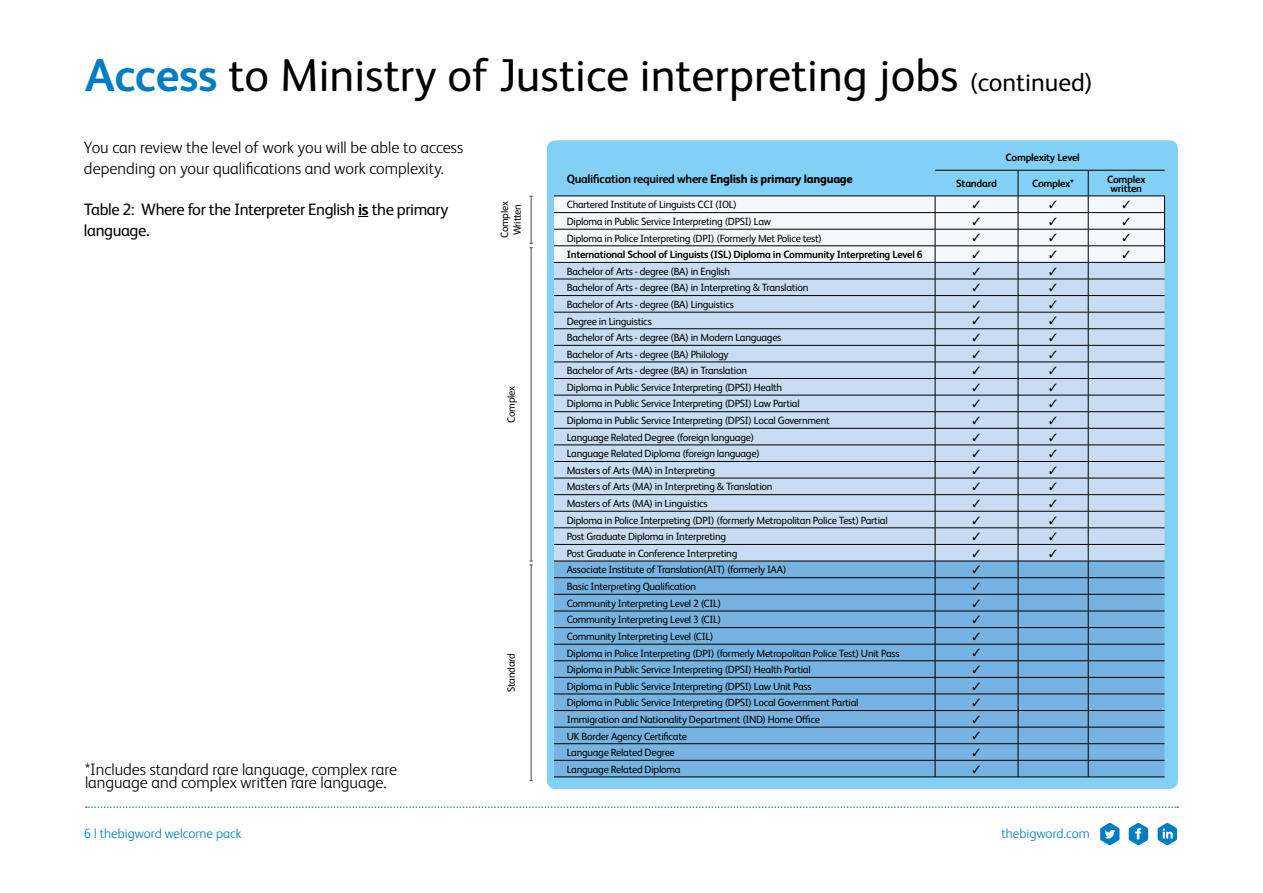
<style>
.page{position:relative;width:1263px;height:893px;background:#fff}
.page>*{position:absolute;margin:0;border:0;box-sizing:border-box;transform-origin:0 0}
.t1{font:46.2px "FS Albert Pro";color:#000}
.t2{font:300 16.5px/21px "FS Albert Pro";color:#000}
.t3{font:16.5px/21px "FS Albert Pro";letter-spacing:-.025em;color:#000}
.t4{font:300 13.5px "FS Albert Pro";color:#007dc2}
.t5{font:700 12px "FS Albert Pro";letter-spacing:-.025em;color:#000}
.t6{font:10.5px/12.6px "FS Albert Pro";letter-spacing:-.025em;color:#000}
.t7{font:700 10.5px/9px "FS Albert Pro";letter-spacing:-.025em;color:#000;text-align:center}
.s1{font-weight:700;color:#007dc2}
.s2{font-size:25.5px}
.s3{font-weight:700}
.s4{font-weight:300;font-size:21px}
.s5{font-weight:800}
</style>
<div class="page">
<svg style="left:86px;top:806px;width:1092px;height:2px"></svg>
<svg style="left:1100px;top:822px;width:19px;height:24px"></svg>
<svg style="left:1129px;top:822px;width:19px;height:24px"></svg>
<svg style="left:1157px;top:822px;width:20px;height:24px"></svg>
<div style="left:547px;top:140px;width:631px;height:649px;background:#83d0f5;border-radius:9px"></div>
<hr style="left:554px;top:777px;width:381px;height:1px;background:#000">
<hr style="left:935px;top:777px;width:83px;height:1px;background:#000">
<hr style="left:1018px;top:777px;width:70px;height:1px;background:#000">
<hr style="left:1088px;top:777px;width:76px;height:1px;background:#000">
<hr style="left:531px;top:196px;width:1px;height:47px;background:#4a4c56">
<hr style="left:531px;top:248px;width:1px;height:313px;background:#4a4c56">
<hr style="left:531px;top:565px;width:1px;height:216px;background:#4a4c56">
<svg style="left:529px;top:561px;width:4px;height:5px"></svg>
<svg style="left:554px;top:170px;width:611px;height:607px;background:#a1c2dd"></svg>
<h1 class="t1" style="left:85px;top:43px;width:1010px"><span class="s1">Access</span> to Ministry of Justice interpreting jobs <span class="s2">(continued)</span></h1>
<h2 class="t2" style="left:84px;top:136px;width:381px">You can review the level of work you will be able to access depending on your qualifications and work complexity.</h2>
<h2 class="t3" style="left:84px;top:197px;width:366px">Table 2: Where for the Interpreter English <span class="s3">is</span> the primary language<span class="s4">.</span></h2>
<p class="t7" style="left:1005px;top:152px;width:76px">Complexity Level</p>
<p class="t5" style="left:567px;top:171px;width:288px">Qualification required where <span class="s5">English is primary language</span></p>
<p class="t7" style="left:956px;top:178px;width:42px">Standard</p>
<p class="t7" style="left:1032px;top:178px;width:44px">Complex*</p>
<p class="t7" style="left:1107px;top:174px;width:40px">Complex written</p>
<p class="t6" style="left:567px;top:198px;width:172px">Chartered Institute of Linguists CCI (IOL)</p>
<p class="t6" style="left:567px;top:214px;width:206px">Diploma in Public Service Interpreting (DPSI) Law</p>
<p class="t6" style="left:567px;top:231px;width:257px">Diploma in Police Interpreting (DPI) (Formerly Met Police test)</p>
<p class="t7" style="left:567px;top:249px;width:358px">International School of Linguists (ISL) Diploma in Community Interpreting Level 6</p>
<p class="t6" style="left:567px;top:264px;width:165px">Bachelor of Arts - degree (BA) in English</p>
<p class="t6" style="left:567px;top:281px;width:243px">Bachelor of Arts - degree (BA) in Interpreting &amp; Translation</p>
<p class="t6" style="left:567px;top:297px;width:169px">Bachelor of Arts - degree (BA) Linguistics</p>
<p class="t6" style="left:567px;top:314px;width:87px">Degree in Linguistics</p>
<p class="t6" style="left:567px;top:330px;width:216px">Bachelor of Arts - degree (BA) in Modern Languages</p>
<p class="t6" style="left:567px;top:347px;width:163px">Bachelor of Arts - degree (BA) Philology</p>
<p class="t6" style="left:567px;top:364px;width:182px">Bachelor of Arts - degree (BA) in Translation</p>
<p class="t6" style="left:567px;top:380px;width:217px">Diploma in Public Service Interpreting (DPSI) Health</p>
<p class="t6" style="left:567px;top:397px;width:234px">Diploma in Public Service Interpreting (DPSI) Law Partial</p>
<p class="t6" style="left:567px;top:413px;width:265px">Diploma in Public Service Interpreting (DPSI) Local Government</p>
<p class="t6" style="left:567px;top:430px;width:189px">Language Related Degree (foreign language)</p>
<p class="t6" style="left:567px;top:447px;width:194px">Language Related Diploma (foreign language)</p>
<p class="t6" style="left:567px;top:463px;width:150px">Masters of Arts (MA) in Interpreting</p>
<p class="t6" style="left:567px;top:480px;width:207px">Masters of Arts (MA) in Interpreting &amp; Translation</p>
<p class="t6" style="left:567px;top:496px;width:143px">Masters of Arts (MA) in Linguistics</p>
<p class="t6" style="left:567px;top:513px;width:322px">Diploma in Police Interpreting (DPI) (formerly Metropolitan Police Test) Partial</p>
<p class="t6" style="left:567px;top:529px;width:161px">Post Graduate Diploma in Interpreting</p>
<p class="t6" style="left:567px;top:546px;width:172px">Post Graduate in Conference Interpreting</p>
<p class="t6" style="left:567px;top:563px;width:221px">Associate Institute of Translation(AIT) (formerly IAA)</p>
<p class="t6" style="left:567px;top:579px;width:131px">Basic Interpreting Qualification</p>
<p class="t6" style="left:567px;top:596px;width:156px">Community Interpreting Level 2 (CIL)</p>
<p class="t6" style="left:567px;top:613px;width:156px">Community Interpreting Level 3 (CIL)</p>
<p class="t6" style="left:567px;top:629px;width:148px">Community Interpreting Level (CIL)</p>
<p class="t6" style="left:567px;top:646px;width:334px">Diploma in Police Interpreting (DPI) (formerly Metropolitan Police Test) Unit Pass</p>
<p class="t6" style="left:567px;top:662px;width:245px">Diploma in Public Service Interpreting (DPSI) Health Partial</p>
<p class="t6" style="left:567px;top:679px;width:246px">Diploma in Public Service Interpreting (DPSI) Law Unit Pass</p>
<p class="t6" style="left:567px;top:696px;width:293px">Diploma in Public Service Interpreting (DPSI) Local Government Partial</p>
<p class="t6" style="left:567px;top:712px;width:255px">Immigration and Nationality Department (IND) Home Office</p>
<p class="t6" style="left:567px;top:729px;width:122px">UK Border Agency Certificate</p>
<p class="t6" style="left:567px;top:745px;width:110px">Language Related Degree</p>
<p class="t6" style="left:567px;top:762px;width:115px">Language Related Diploma</p>
<p class="t6" style="left:498px;top:238px;width:38px;rotate:-90deg">Complex<br>Written</p>
<p class="t6" style="left:504px;top:423px;width:38px;rotate:-90deg">Complex</p>
<p class="t6" style="left:504px;top:692px;width:40px;rotate:-90deg">Standard</p>
<h2 class="t2" style="left:85px;top:761px;width:313px;line-height:13.5px">*Includes standard rare language, complex rare language and complex written rare language.</h2>
<p class="t4" style="left:84px;top:824px;width:159px">6 | thebigword welcome pack</p>
<p class="t4" style="left:1001px;top:824px;width:90px">thebigword.com</p>
</div>
